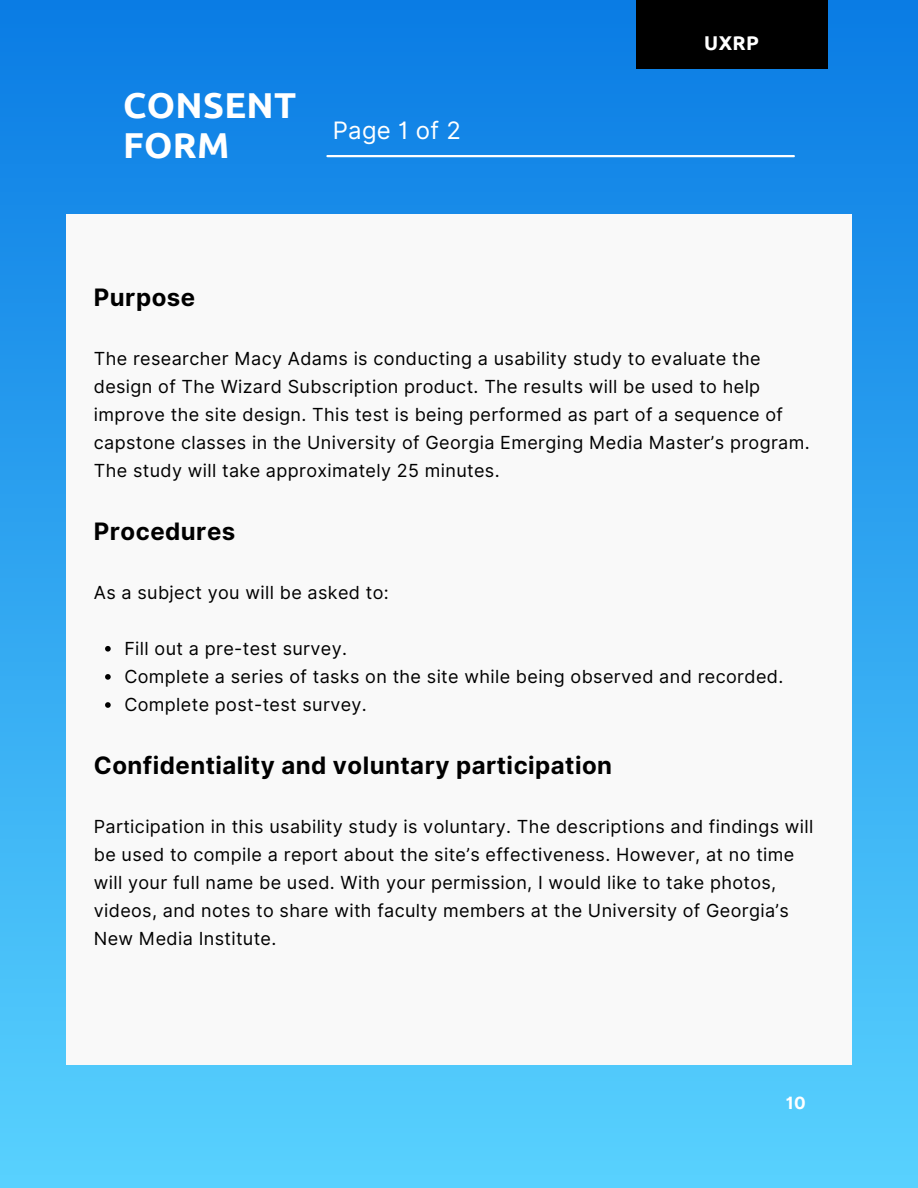
<style>
.page{position:relative;width:918px;height:1188px;background:#fff}
.page>*{position:absolute;margin:0;border:0;box-sizing:border-box;transform-origin:0 0}
.t1{font:700 36px/40.5px "Ubuntu";letter-spacing:.01em;color:#fff}
.t2{font:700 24px "Inter";letter-spacing:.02em;color:#000}
.t3{font:24px "Inter";letter-spacing:.01em;color:#fff}
.t4{font:700 19.95px "Ubuntu";color:#fff}
.t5{font:18px/28.2px "Inter";letter-spacing:.02em;color:#000}
.t6{font:700 16.95px "Inter";color:#fff}
</style>
<div class="page">
<div style="left:0;top:0;width:918px;height:1188px;background:linear-gradient(to bottom,#0a7ce4,#58d1fe)"></div>
<hr style="left:327px;top:155px;width:467px;height:2px;background:#fff">
<div style="left:66px;top:214px;width:786px;height:851px;background:#f9f9f9"></div>
<svg style="left:105px;top:646px;width:6px;height:6px"></svg>
<svg style="left:105px;top:674px;width:6px;height:6px"></svg>
<svg style="left:105px;top:702px;width:6px;height:6px"></svg>
<div style="left:636px;top:0;width:191px;height:69px;background:#000"></div>
<p class="t1" style="left:123px;top:84px;width:175px">CONSENT<br>FORM</p>
<p class="t3" style="left:333px;top:116px;width:130px">Page 1 of 2</p>
<p class="t4" style="left:704px;top:31px;width:56px">UXRP</p>
<p class="t2" style="left:94px;top:283px;width:103px">Purpose</p>
<p class="t5" style="left:94px;top:344px;width:717px">The researcher Macy Adams is conducting a usability study to evaluate the design of The Wizard Subscription product. The results will be used to help improve the site design. This test is being performed as part of a sequence of capstone classes in the University of Georgia Emerging Media Master’s program.<br>The study will take approximately 25 minutes.</p>
<p class="t2" style="left:94px;top:517px;width:143px">Procedures</p>
<p class="t5" style="left:94px;top:578px;width:296px">As a subject you will be asked to:</p>
<p class="t5" style="left:124px;top:634px;width:224px">Fill out a pre-test survey.</p>
<p class="t5" style="left:124px;top:662px;width:660px">Complete a series of tasks on the site while being observed and recorded.</p>
<p class="t5" style="left:124px;top:691px;width:244px">Complete post-test survey.</p>
<p class="t2" style="left:94px;top:751px;width:520px">Confidentiality and voluntary participation</p>
<p class="t5" style="left:94px;top:812px;width:721px">Participation in this usability study is voluntary. The descriptions and findings will be used to compile a report about the site’s effectiveness. However, at no time will your full name be used. With your permission, I would like to take photos, videos, and notes to share with faculty members at the University of Georgia’s New Media Institute.</p>
<p class="t6" style="left:786px;top:1093px;width:22px">10</p>
</div>
